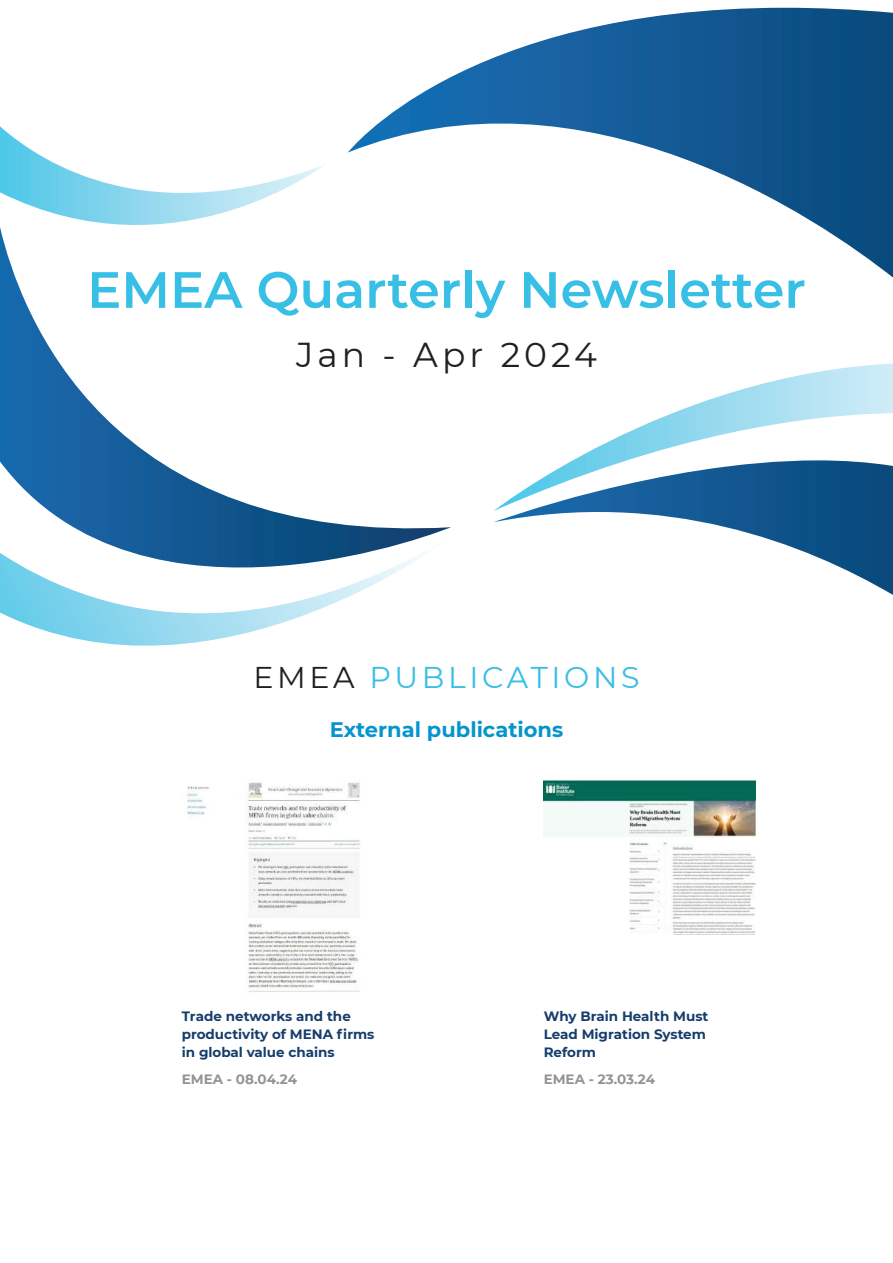
<style>
.page{position:relative;width:893px;height:1263px;background:#fff}
.page>*{position:absolute;margin:0;border:0;box-sizing:border-box;transform-origin:0 0}
.t1{font:600 51px "Montserrat";color:#38bfe6}
.t2{font:34.5px "Montserrat";letter-spacing:.12em;color:#231f20}
.t3{font:30px "Montserrat";letter-spacing:.12em;color:#38bfe6}
.t4{font:700 21px "Montserrat";color:#0594cc}
.t5{font:700 13.5px/18px "Montserrat";color:#173d6b}
.t6{font:700 13.5px "Montserrat";color:#919496}
.s1{color:#231f20}
</style>
<div class="page">
<svg style="left:348px;top:8px;width:545px;height:270px"></svg>
<svg style="left:0;top:126px;width:324px;height:99px"></svg>
<svg style="left:0;top:227px;width:451px;height:306px"></svg>
<svg style="left:0;top:533px;width:435px;height:113px"></svg>
<svg style="left:494px;top:511px;width:399px;height:84px"></svg>
<svg style="left:494px;top:364px;width:399px;height:147px"></svg>
<img style="left:187px;top:782px;width:174px;height:210px">
<img style="left:544px;top:780px;width:212px;height:155px">
<h1 class="t1" style="left:87px;top:254px;width:720px">EMEA Quarterly Newsletter</h1>
<h2 class="t2" style="left:296px;top:331px;width:302px">Jan - Apr 2024</h2>
<h3 class="t3" style="left:253px;top:657px;width:388px"><span class="s1">EMEA</span> PUBLICATIONS</h3>
<h3 class="t4" style="left:330px;top:715px;width:235px">External publications</h3>
<p class="t5" style="left:182px;top:1006px;width:194px">Trade networks and the productivity of MENA firms in global value chains</p>
<p class="t5" style="left:544px;top:1006px;width:166px">Why Brain Health Must<br>Lead Migration System<br>Reform</p>
<p class="t6" style="left:182px;top:1069px;width:117px">EMEA - 08.04.24</p>
<p class="t6" style="left:544px;top:1069px;width:113px">EMEA - 23.03.24</p>
</div>
